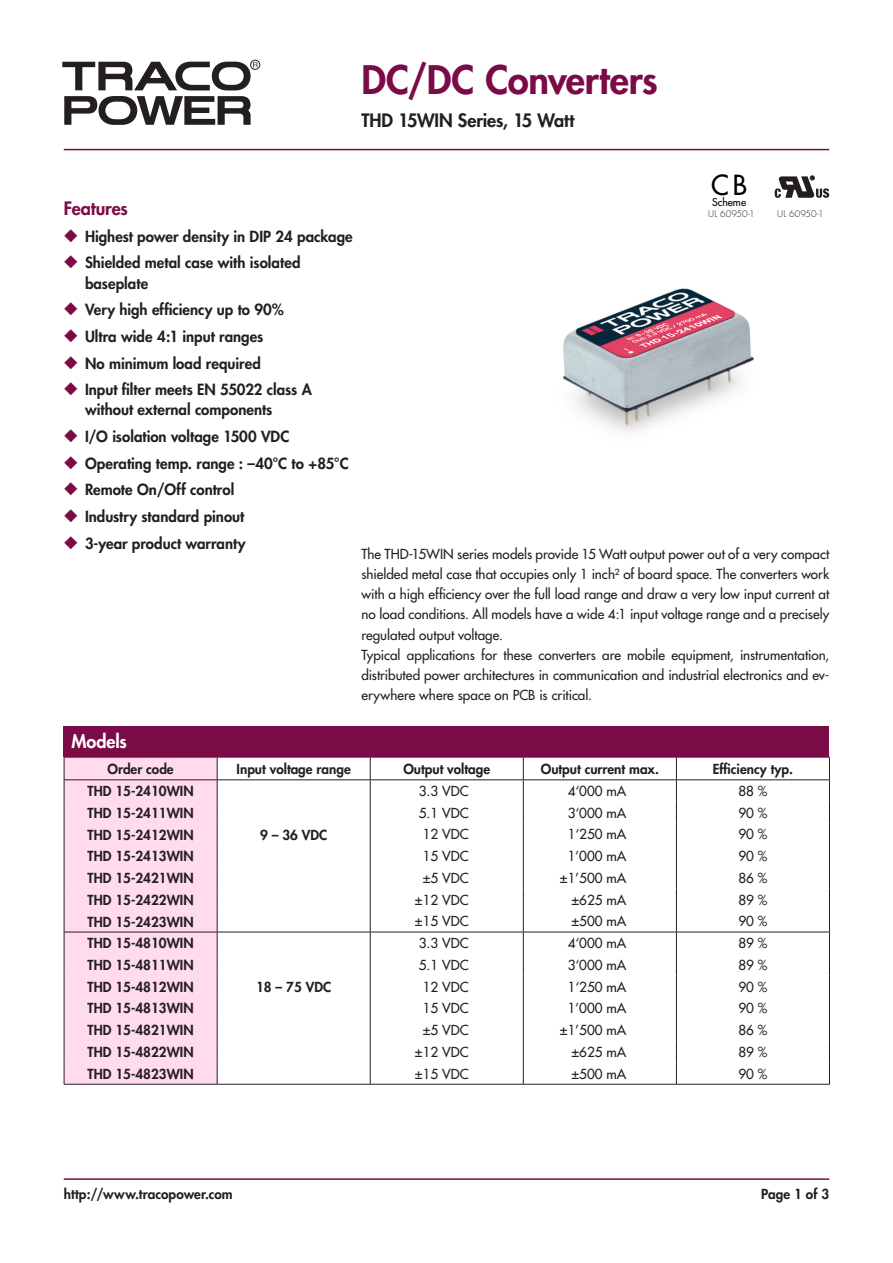
<style>
.page{position:relative;width:893px;height:1263px;background:#fff}
.page>*{position:absolute;margin:0;border:0;box-sizing:border-box;transform-origin:0 0}
.t1{font:800 38.25px "Futura";letter-spacing:-.005em;color:#7b0b46}
.t2{font:27px "Futura";color:#000}
.t3{font:800 18px "Futura";letter-spacing:-.01em;color:#231f20}
.t4{font:800 18px "Futura";letter-spacing:-.01em;color:#7b0b46}
.t5{font:800 18px "Futura";letter-spacing:-.005em;color:#fff}
.t6{font:800 15px/20.2px "Futura";color:#231f20}
.t7{font:13.5px/20.2px "Futura";color:#231f20}
.t8{font:800 13.5px "Futura";color:#231f20}
.t9{font:10.5px "Futura";color:#000}
.t10{font:300 9px "Futura";color:#231f20}
.s1{color:#7b0b46}
</style>
<div class="page">
<div style="left:250px;top:60px;width:10px;height:10px;border:1px solid #231f20;border-radius:50%"></div>
<svg style="left:64px;top:96px;width:187px;height:29px"></svg>
<svg style="left:62px;top:62px;width:196px;height:28px"></svg>
<hr style="left:64px;top:1178px;width:765px;height:2px;background:#7b0b46">
<hr style="left:64px;top:149px;width:765px;height:1px;background:#7b0b46">
<img style="left:562px;top:288px;width:192px;height:144px">
<div style="left:65px;top:758px;width:152px;height:326px;background:#ffdbed"></div>
<hr style="left:64px;top:757px;width:153px;height:1px;background:#231f20">
<hr style="left:217px;top:757px;width:153px;height:1px;background:#231f20">
<hr style="left:370px;top:757px;width:153px;height:1px;background:#231f20">
<hr style="left:523px;top:757px;width:153px;height:1px;background:#231f20">
<hr style="left:676px;top:757px;width:154px;height:1px;background:#231f20">
<hr style="left:523px;top:779px;width:153px;height:1px;background:#231f20">
<hr style="left:523px;top:932px;width:153px;height:1px;background:#231f20">
<hr style="left:64px;top:779px;width:153px;height:1px;background:#231f20">
<hr style="left:217px;top:779px;width:153px;height:1px;background:#231f20">
<hr style="left:370px;top:779px;width:153px;height:1px;background:#231f20">
<hr style="left:676px;top:779px;width:154px;height:1px;background:#231f20">
<hr style="left:64px;top:932px;width:153px;height:1px;background:#231f20">
<hr style="left:217px;top:932px;width:153px;height:1px;background:#231f20">
<hr style="left:370px;top:932px;width:153px;height:1px;background:#231f20">
<hr style="left:676px;top:932px;width:154px;height:1px;background:#231f20">
<svg style="left:64px;top:757px;width:1px;height:327px"></svg>
<svg style="left:217px;top:757px;width:1px;height:327px"></svg>
<svg style="left:370px;top:757px;width:1px;height:327px"></svg>
<svg style="left:523px;top:757px;width:1px;height:327px"></svg>
<svg style="left:676px;top:757px;width:1px;height:327px"></svg>
<svg style="left:829px;top:757px;width:1px;height:327px"></svg>
<hr style="left:64px;top:1084px;width:153px;height:1px;background:#231f20">
<hr style="left:370px;top:1084px;width:153px;height:1px;background:#231f20">
<hr style="left:523px;top:1084px;width:153px;height:1px;background:#231f20">
<hr style="left:676px;top:1084px;width:154px;height:1px;background:#231f20">
<hr style="left:217px;top:1084px;width:153px;height:1px;background:#231f20">
<div style="left:64px;top:726px;width:765px;height:31px;background:#7b0b46"></div>
<svg style="left:775px;top:176px;width:54px;height:22px"></svg>
<h1 class="t1" style="left:361px;top:56px;width:298px">DC/DC Converters</h1>
<h3 class="t3" style="left:361px;top:109px;width:214px">THD 15WIN Series, 15 Watt</h3>
<h3 class="t4" style="left:64px;top:197px;width:66px">Features</h3>
<p class="t6" style="left:64px;top:226px;width:290px"><span class="s1">◆</span> Highest power density in DIP 24 package</p>
<p class="t6" style="left:85px;top:253px;width:217px;text-indent:-21px"><span class="s1">◆</span> Shielded metal case with isolated baseplate</p>
<p class="t6" style="left:64px;top:300px;width:222px"><span class="s1">◆</span> Very high efficiency up to 90%</p>
<p class="t6" style="left:64px;top:326px;width:201px"><span class="s1">◆</span> Ultra wide 4:1 input ranges</p>
<p class="t6" style="left:64px;top:353px;width:199px"><span class="s1">◆</span> No minimum load required</p>
<p class="t6" style="left:85px;top:380px;width:228px;text-indent:-21px"><span class="s1">◆</span> Input filter meets EN 55022 class A without external components</p>
<p class="t6" style="left:64px;top:426px;width:227px"><span class="s1">◆</span> I/O isolation voltage 1500 VDC</p>
<p class="t6" style="left:64px;top:453px;width:286px"><span class="s1">◆</span> Operating temp. range : –40°C to +85°C</p>
<p class="t6" style="left:64px;top:480px;width:172px"><span class="s1">◆</span> Remote On/Off control</p>
<p class="t6" style="left:64px;top:506px;width:182px"><span class="s1">◆</span> Industry standard pinout</p>
<p class="t6" style="left:64px;top:533px;width:183px"><span class="s1">◆</span> 3-year product warranty</p>
<h2 class="t2" style="left:711px;top:168px;width:38px">CB</h2>
<p class="t9" style="left:712px;top:196px;width:36px">Scheme</p>
<p class="t10" style="left:708px;top:208px;width:48px">UL 60950-1</p>
<p class="t10" style="left:777px;top:208px;width:48px">UL 60950-1</p>
<p class="t7" style="left:361px;top:543px;width:469px">The THD-15WIN series models provide 15 Watt output power out of a very compact shielded metal case that occupies only 1 inch² of board space. The converters work with a high efficiency over the full load range and draw a very low input current at no load conditions. All models have a wide 4:1 input voltage range and a precisely regulated output voltage.<br>Typical applications for these converters are mobile equipment, instrumentation, distributed power architectures in communication and industrial electronics and ev&shy;erywhere where space on PCB is critical.</p>
<h3 class="t5" style="left:72px;top:730px;width:57px">Models</h3>
<p class="t8" style="left:108px;top:760px;width:68px">Order code</p>
<p class="t8" style="left:237px;top:760px;width:116px">Input voltage range</p>
<p class="t8" style="left:403px;top:760px;width:88px">Output voltage</p>
<p class="t8" style="left:541px;top:760px;width:120px">Output current max.</p>
<p class="t8" style="left:713px;top:760px;width:82px">Efficiency typ.</p>
<p class="t8" style="left:88px;top:782px;width:107px">THD 15-2410WIN</p>
<p class="t7" style="left:419px;top:781px;width:51px">3.3 VDC</p>
<p class="t7" style="left:568px;top:781px;width:60px">4‘000 mA</p>
<p class="t7" style="left:738px;top:781px;width:31px">88 %</p>
<p class="t8" style="left:88px;top:804px;width:107px">THD 15-2411WIN</p>
<p class="t7" style="left:419px;top:803px;width:51px">5.1 VDC</p>
<p class="t7" style="left:568px;top:803px;width:60px">3‘000 mA</p>
<p class="t7" style="left:738px;top:803px;width:31px">90 %</p>
<p class="t8" style="left:88px;top:826px;width:107px">THD 15-2412WIN</p>
<p class="t8" style="left:260px;top:826px;width:69px">9 – 36 VDC</p>
<p class="t7" style="left:423px;top:824px;width:48px">12 VDC</p>
<p class="t7" style="left:568px;top:824px;width:60px">1‘250 mA</p>
<p class="t7" style="left:738px;top:824px;width:31px">90 %</p>
<p class="t8" style="left:88px;top:848px;width:107px">THD 15-2413WIN</p>
<p class="t7" style="left:423px;top:846px;width:48px">15 VDC</p>
<p class="t7" style="left:568px;top:846px;width:60px">1’000 mA</p>
<p class="t7" style="left:738px;top:846px;width:31px">90 %</p>
<p class="t8" style="left:88px;top:869px;width:107px">THD 15-2421WIN</p>
<p class="t7" style="left:423px;top:868px;width:48px">±5 VDC</p>
<p class="t7" style="left:560px;top:868px;width:68px">±1’500 mA</p>
<p class="t7" style="left:738px;top:868px;width:31px">86 %</p>
<p class="t8" style="left:88px;top:891px;width:107px">THD 15-2422WIN</p>
<p class="t7" style="left:415px;top:890px;width:55px">±12 VDC</p>
<p class="t7" style="left:571px;top:890px;width:56px">±625 mA</p>
<p class="t7" style="left:738px;top:890px;width:31px">89 %</p>
<p class="t8" style="left:88px;top:913px;width:107px">THD 15-2423WIN</p>
<p class="t7" style="left:415px;top:911px;width:55px">±15 VDC</p>
<p class="t7" style="left:571px;top:911px;width:56px">±500 mA</p>
<p class="t7" style="left:738px;top:911px;width:31px">90 %</p>
<p class="t8" style="left:88px;top:935px;width:107px">THD 15-4810WIN</p>
<p class="t7" style="left:419px;top:933px;width:51px">3.3 VDC</p>
<p class="t7" style="left:568px;top:933px;width:60px">4‘000 mA</p>
<p class="t7" style="left:738px;top:933px;width:31px">89 %</p>
<p class="t8" style="left:88px;top:956px;width:107px">THD 15-4811WIN</p>
<p class="t7" style="left:419px;top:955px;width:51px">5.1 VDC</p>
<p class="t7" style="left:568px;top:955px;width:60px">3‘000 mA</p>
<p class="t7" style="left:738px;top:955px;width:31px">89 %</p>
<p class="t8" style="left:88px;top:978px;width:107px">THD 15-4812WIN</p>
<p class="t8" style="left:256px;top:978px;width:77px">18 – 75 VDC</p>
<p class="t7" style="left:423px;top:977px;width:48px">12 VDC</p>
<p class="t7" style="left:568px;top:977px;width:60px">1‘250 mA</p>
<p class="t7" style="left:738px;top:977px;width:31px">90 %</p>
<p class="t8" style="left:88px;top:1000px;width:107px">THD 15-4813WIN</p>
<p class="t7" style="left:423px;top:998px;width:48px">15 VDC</p>
<p class="t7" style="left:568px;top:998px;width:60px">1’000 mA</p>
<p class="t7" style="left:738px;top:998px;width:31px">90 %</p>
<p class="t8" style="left:88px;top:1022px;width:107px">THD 15-4821WIN</p>
<p class="t7" style="left:423px;top:1020px;width:48px">±5 VDC</p>
<p class="t7" style="left:560px;top:1020px;width:68px">±1’500 mA</p>
<p class="t7" style="left:738px;top:1020px;width:31px">86 %</p>
<p class="t8" style="left:88px;top:1043px;width:107px">THD 15-4822WIN</p>
<p class="t7" style="left:415px;top:1042px;width:55px">±12 VDC</p>
<p class="t7" style="left:571px;top:1042px;width:56px">±625 mA</p>
<p class="t7" style="left:738px;top:1042px;width:31px">89 %</p>
<p class="t8" style="left:88px;top:1065px;width:107px">THD 15-4823WIN</p>
<p class="t7" style="left:415px;top:1063px;width:55px">±15 VDC</p>
<p class="t7" style="left:571px;top:1063px;width:56px">±500 mA</p>
<p class="t7" style="left:738px;top:1063px;width:31px">90 %</p>
<p class="t8" style="left:64px;top:1185px;width:170px">http://www.tracopower.com</p>
<p class="t8" style="left:761px;top:1185px;width:69px">Page 1 of 3</p>
</div>
